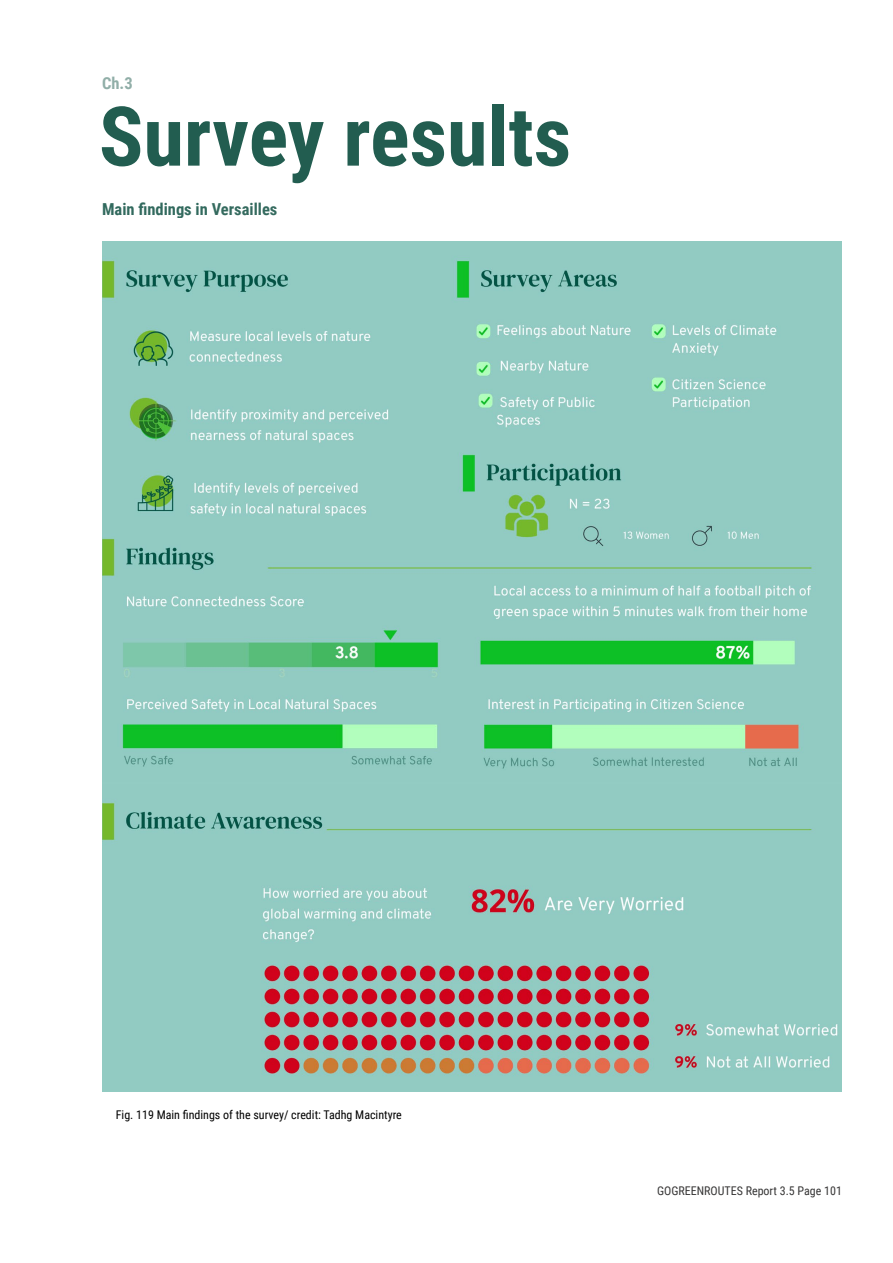
<style>
.page{position:relative;width:893px;height:1263px;background:#fff}
.page>*{position:absolute;margin:0;border:0;box-sizing:border-box;transform-origin:0 0}
.t1{font:700 82.5px "Roboto Condensed";color:#225d50}
.t2{font:700 16.5px "Roboto Condensed";color:#1f5c4f}
.t3{font:700 16.5px "Roboto Condensed";color:#225d50}
.t4{font:12px "Roboto Condensed";color:#000}
.t5{font:12px "Roboto Condensed";color:#373636}
.s1{color:#225d50}
</style>
<div class="page">
<img style="left:102px;top:242px;width:740px;height:849px">
<h2 class="t3" style="left:102px;top:71px;width:32px">Ch.3</h2>
<h1 class="t1" style="left:99px;top:79px;width:474px">Survey results</h1>
<h2 class="t2" style="left:102px;top:197px;width:177px">Main findings in <span class="s1">Versailles</span></h2>
<p class="t4" style="left:116px;top:1106px;width:287px">Fig. 119 Main findings of the survey/ credit: Tadhg Macintyre</p>
<p class="t5" style="left:657px;top:1183px;width:186px">GOGREENROUTES Report 3.5 Page 101</p>
</div>
